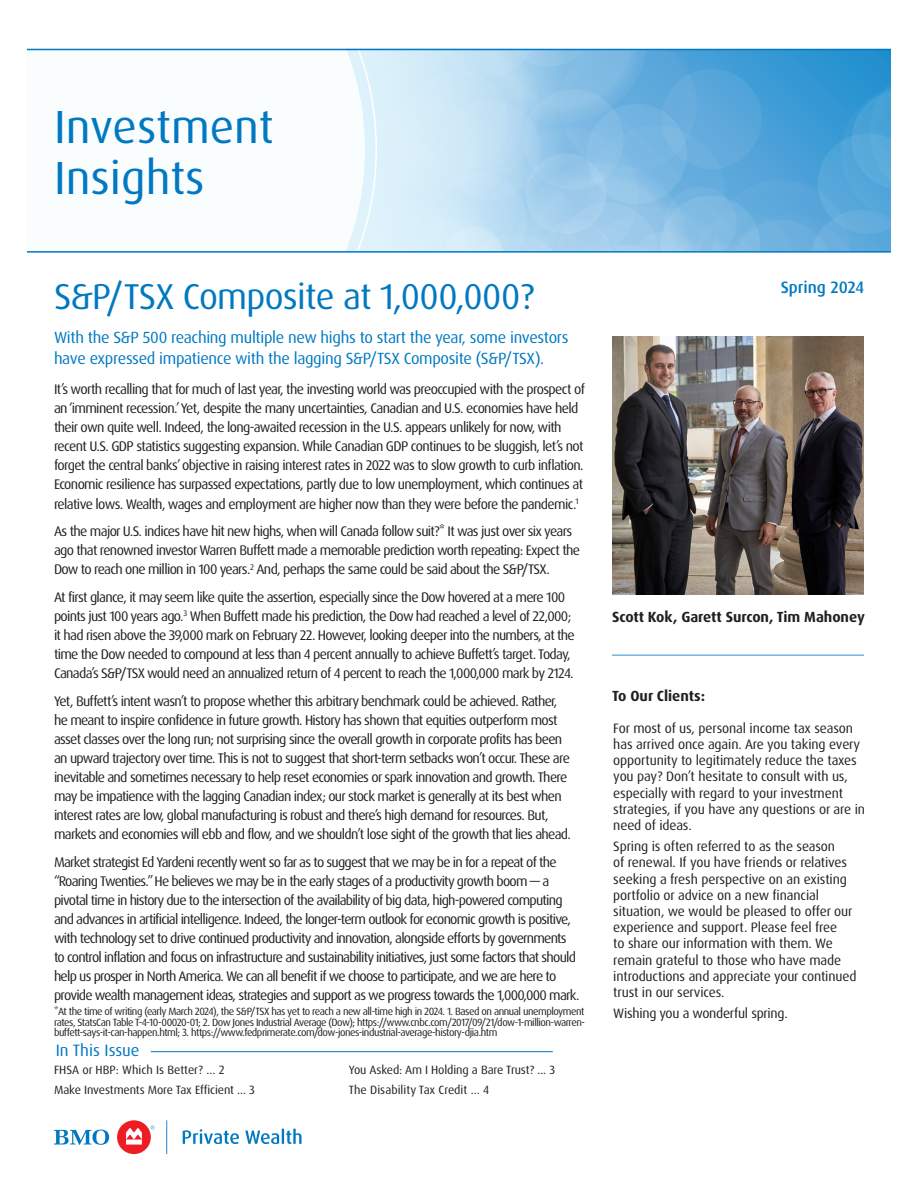
<style>
.page{position:relative;width:918px;height:1188px;background:#fff}
.page>*{position:absolute;margin:0;border:0;box-sizing:border-box;transform-origin:0 0}
.t1{font:46.5px "Dax Pro";color:#0079c2}
.t2{font:36px "Dax Pro";letter-spacing:-.02em;color:#0079c2}
.t3{font:16.5px "Dax Pro";color:#0079c2}
.t4{font:500 16.5px "Dax Pro";color:#0079c2}
.t5{font:16.2px/21.8px "Dax Pro";letter-spacing:-.02em;color:#0079c2}
.t6{font:700 14.7px "Dax Pro";letter-spacing:-.005em;color:#231f20}
.t7{font:13.95px/19px "Dax Pro";letter-spacing:-.05em;color:#231f20}
.t8{font:13.65px/16.2px "Dax Pro";letter-spacing:-.01em;color:#231f20}
.t9{font:12px "Dax Pro";letter-spacing:-.01em;color:#231f20}
.t10{font:10.5px/10.5px "Dax Pro";letter-spacing:-.045em;color:#231f20;text-align:justify}
</style>
<div class="page">
<hr style="left:612px;top:655px;width:252px;height:1px;background:#308ecd">
<img style="left:612px;top:336px;width:252px;height:258px">
<svg style="left:869px;top:50px;width:22px;height:201px;background:#48a2d7"></svg>
<svg style="left:377px;top:50px;width:492px;height:201px;background:#8bc3e7"></svg>
<svg style="left:27px;top:50px;width:350px;height:201px"></svg>
<hr style="left:151px;top:1051px;width:402px;height:1px;background:#0079c2">
<hr style="left:27px;top:251px;width:864px;height:2px;background:#0079c2">
<hr style="left:27px;top:49px;width:864px;height:1px;background:#0079c2">
<div style="left:117px;top:1120px;width:34px;height:34px;background:#ee1d23;border-radius:50%"></div>
<svg style="left:126px;top:1128px;width:16px;height:17px"></svg>
<svg style="left:183px;top:1129px;width:56px;height:15px"></svg>
<svg style="left:245px;top:1129px;width:57px;height:15px"></svg>
<svg style="left:54px;top:1130px;width:55px;height:15px"></svg>
<svg style="left:151px;top:1126px;width:4px;height:4px"></svg>
<svg style="left:166px;top:1120px;width:1px;height:34px"></svg>
<p class="t1" style="left:54px;top:97px;width:221px">Investment</p>
<p class="t1" style="left:54px;top:148px;width:152px">Insights</p>
<p class="t2" style="left:54px;top:273px;width:482px">S&amp;P/TSX Composite at 1,000,000?</p>
<p class="t5" style="left:54px;top:326px;width:516px">With the S&amp;P 500 reaching multiple new highs to start the year, some investors have expressed impatience with the lagging S&amp;P/TSX Composite (S&amp;P/TSX).</p>
<p class="t7" style="left:54px;top:380px;width:532px">It’s worth recalling that for much of last year, the investing world was preoccupied with the prospect of an ‘imminent recession.’ Yet, despite the many uncertainties, Canadian and U.S. economies have held their own quite well. Indeed, the long-awaited recession in the U.S. appears unlikely for now, with recent U.S. GDP statistics suggesting expansion. While Canadian GDP continues to be sluggish, let’s not forget the central banks’ objective in raising interest rates in 2022 was to slow growth to curb inflation.<br>Economic resilience has surpassed expectations, partly due to low unemployment, which continues at relative lows. Wealth, wages and employment are higher now than they were before the pandemic.<sup>1</sup></p>
<p class="t7" style="left:54px;top:522px;width:528px">As the major U.S. indices have hit new highs, when will Canada follow suit?* It was just over six years ago that renowned investor Warren Buffett made a memorable prediction worth repeating: Expect the<br>Dow to reach one million in 100 years.<sup>2</sup> And, perhaps the same could be said about the S&amp;P/TSX.</p>
<p class="t7" style="left:54px;top:588px;width:522px">At first glance, it may seem like quite the assertion, especially since the Dow hovered at a mere 100 points just 100 years ago.<sup>3</sup> When Buffett made his prediction, the Dow had reached a level of 22,000; it had risen above the 39,000 mark on February 22. However, looking deeper into the numbers, at the time the Dow needed to compound at less than 4 percent annually to achieve Buffett’s target. Today, Canada’s S&amp;P/TSX would need an annualized return of 4 percent to reach the 1,000,000 mark by 2124.</p>
<p class="t7" style="left:54px;top:692px;width:518px">Yet, Buffett’s intent wasn’t to propose whether this arbitrary benchmark could be achieved. Rather, he meant to inspire confidence in future growth. History has shown that equities outperform most asset classes over the long run; not surprising since the overall growth in corporate profits has been an upward trajectory over time. This is not to suggest that short-term setbacks won’t occur. These are inevitable and sometimes necessary to help reset economies or spark innovation and growth. There may be impatience with the lagging Canadian index; our stock market is generally at its best when interest rates are low, global manufacturing is robust and there’s high demand for resources. But, markets and economies will ebb and flow, and we shouldn’t lose sight of the growth that lies ahead.</p>
<p class="t7" style="left:54px;top:853px;width:527px">Market strategist Ed Yardeni recently went so far as to suggest that we may be in for a repeat of the “Roaring Twenties.” He believes we may be in the early stages of a productivity growth boom — a pivotal time in history due to the intersection of the availability of big data, high-powered computing and advances in artificial intelligence. Indeed, the longer-term outlook for economic growth is positive, with technology set to drive continued productivity and innovation, alongside efforts by governments to control inflation and focus on infrastructure and sustainability initiatives, just some factors that should help us prosper in North America. We can all benefit if we choose to participate, and we are here to provide wealth management ideas, strategies and support as we progress towards the 1,000,000 mark.</p>
<p class="t10" style="left:54px;top:1006px;width:533px">*At the time of writing (early March 2024), the S&amp;P/TSX has yet to reach a new all-time high in 2024. 1. Based on annual unemployment rates, StatsCan Table T-4-10-00020-01; 2. Dow Jones Industrial Average (Dow); https://www.cnbc.com/2017/09/21/dow-1-million-warren&shy;buffett-says-it-can-happen.html; 3. https://www.fedprimerate.com/dow-jones-industrial-average-history-djia.htm</p>
<p class="t3" style="left:56px;top:1039px;width:85px">In This Issue</p>
<p class="t9" style="left:54px;top:1062px;width:172px">FHSA or HBP: Which Is Better? ... 2</p>
<p class="t9" style="left:349px;top:1062px;width:208px">You Asked: Am I Holding a Bare Trust? ... 3</p>
<p class="t9" style="left:54px;top:1082px;width:202px">Make Investments More Tax Efficient ... 3</p>
<p class="t9" style="left:349px;top:1082px;width:142px">The Disability Tax Credit ... 4</p>
<p class="t4" style="left:781px;top:277px;width:85px">Spring 2024</p>
<p class="t6" style="left:612px;top:608px;width:254px">Scott Kok, Garett Surcon, Tim Mahoney</p>
<p class="t6" style="left:612px;top:687px;width:95px">To Our Clients:</p>
<p class="t8" style="left:613px;top:720px;width:253px">For most of us, personal income tax season has arrived once again. Are you taking every opportunity to legitimately reduce the taxes you pay? Don’t hesitate to consult with us, especially with regard to your investment strategies, if you have any questions or are in need of ideas.</p>
<p class="t8" style="left:613px;top:838px;width:245px">Spring is often referred to as the season<br>of renewal. If you have friends or relatives seeking a fresh perspective on an existing portfolio or advice on a new financial situation, we would be pleased to offer our experience and support. Please feel free<br>to share our information with them. We remain grateful to those who have made introductions and appreciate your continued trust in our services.</p>
<p class="t8" style="left:613px;top:1005px;width:176px">Wishing you a wonderful spring.</p>
</div>
